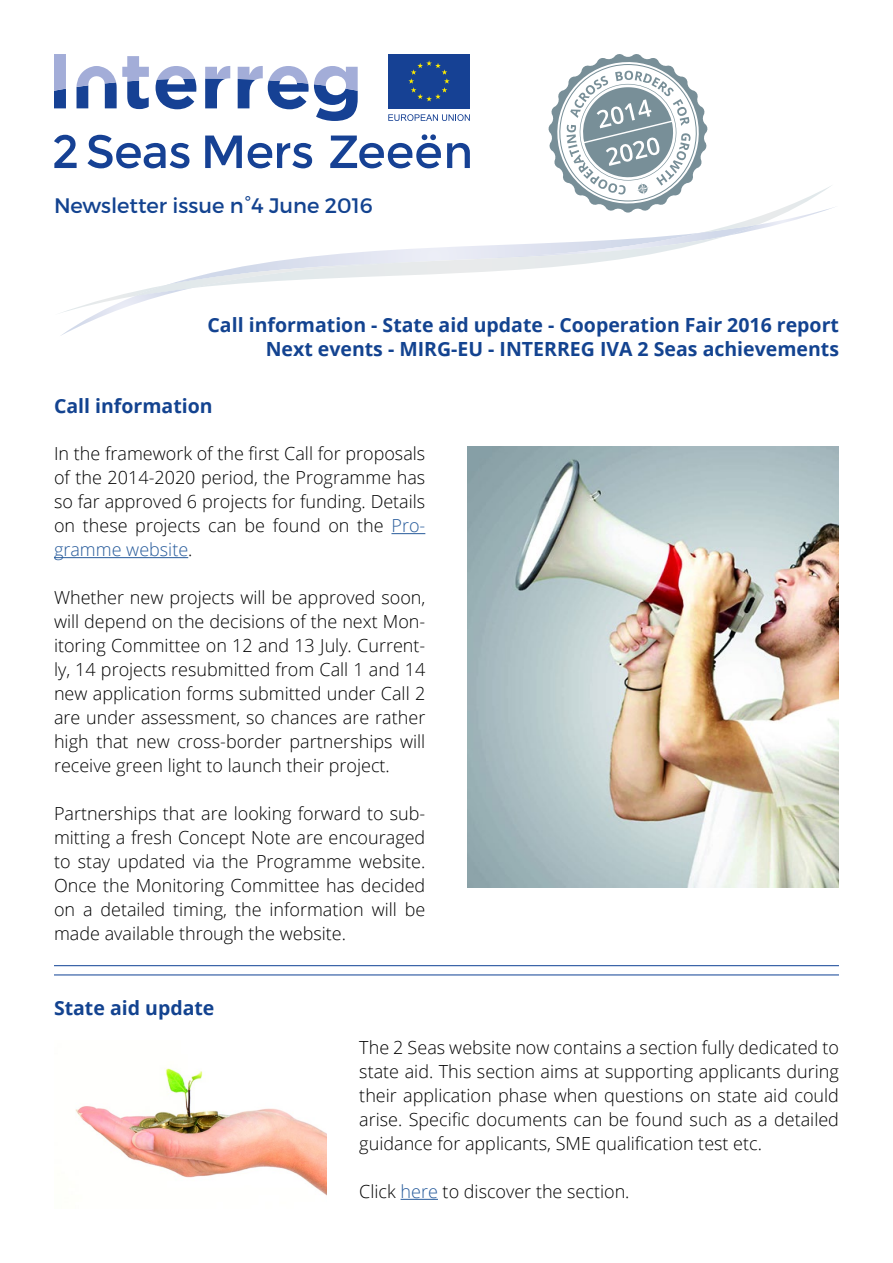
<style>
.page{position:relative;width:893px;height:1263px;background:#fff}
.page>*{position:absolute;margin:0;border:0;box-sizing:border-box;transform-origin:0 0}
.t1{font:21px "Montserrat";color:#134390}
.t2{font:700 19.5px/23.4px "Open Sans";color:#134390;text-align:right}
.t3{font:300 18px/24px "Open Sans";color:#000;text-align:justify}
.s1{color:#275b9b}
</style>
<div class="page">
<hr style="left:391px;top:533px;width:34px;height:1px;background:#275b9b">
<hr style="left:54px;top:557px;width:134px;height:1px;background:#275b9b">
<svg style="left:54px;top:54px;width:780px;height:282px"></svg>
<img style="left:468px;top:446px;width:371px;height:442px">
<hr style="left:401px;top:1199px;width:37px;height:1px;background:#275b9b">
<hr style="left:54px;top:974px;width:785px;height:1px;background:#0e4194">
<hr style="left:54px;top:965px;width:785px;height:1px;background:#0e4194">
<img style="left:75px;top:1068px;width:252px;height:128px">
<p class="t1" style="left:54px;top:192px;width:320px">Newsletter issue n°4 June 2016</p>
<p class="t2" style="left:208px;top:313px;width:633px">Call information - State aid update - Cooperation Fair 2016 report<br>Next events - MIRG-EU - INTERREG IVA 2 Seas achievements</p>
<p class="t2" style="left:54px;top:393px;width:160px">Call information</p>
<p class="t3" style="left:54px;top:441px;width:373px">In the framework of the first Call for proposals of the 2014-2020 period, the Programme has so far approved 6 projects for funding. Details on these projects can be found on the <span class="s1">Pro&shy;gramme website</span>.</p>
<p class="t3" style="left:54px;top:585px;width:373px">Whether new projects will be approved soon, will depend on the decisions of the next Mon&shy;itoring Committee on 12 and 13 July. Current&shy;ly, 14 projects resubmitted from Call 1 and 14 new application forms submitted under Call 2 are under assessment, so chances are rather high that new cross-border partnerships will receive green light to launch their project.</p>
<p class="t3" style="left:54px;top:801px;width:373px">Partnerships that are looking forward to sub&shy;mitting a fresh Concept Note are encouraged to stay updated via the Programme website.<br>Once the Monitoring Committee has decided on a detailed timing, the information will be made available through the website.</p>
<p class="t2" style="left:54px;top:996px;width:162px">State aid update</p>
<p class="t3" style="left:359px;top:1035px;width:481px">The 2 Seas website now contains a section fully dedicated to state aid. This section aims at supporting applicants during their application phase when questions on state aid could arise. Specific documents can be found such as a detailed guidance for applicants, SME qualification test etc.</p>
<p class="t3" style="left:359px;top:1179px;width:272px">Click <span class="s1">here</span> to discover the section.</p>
</div>
